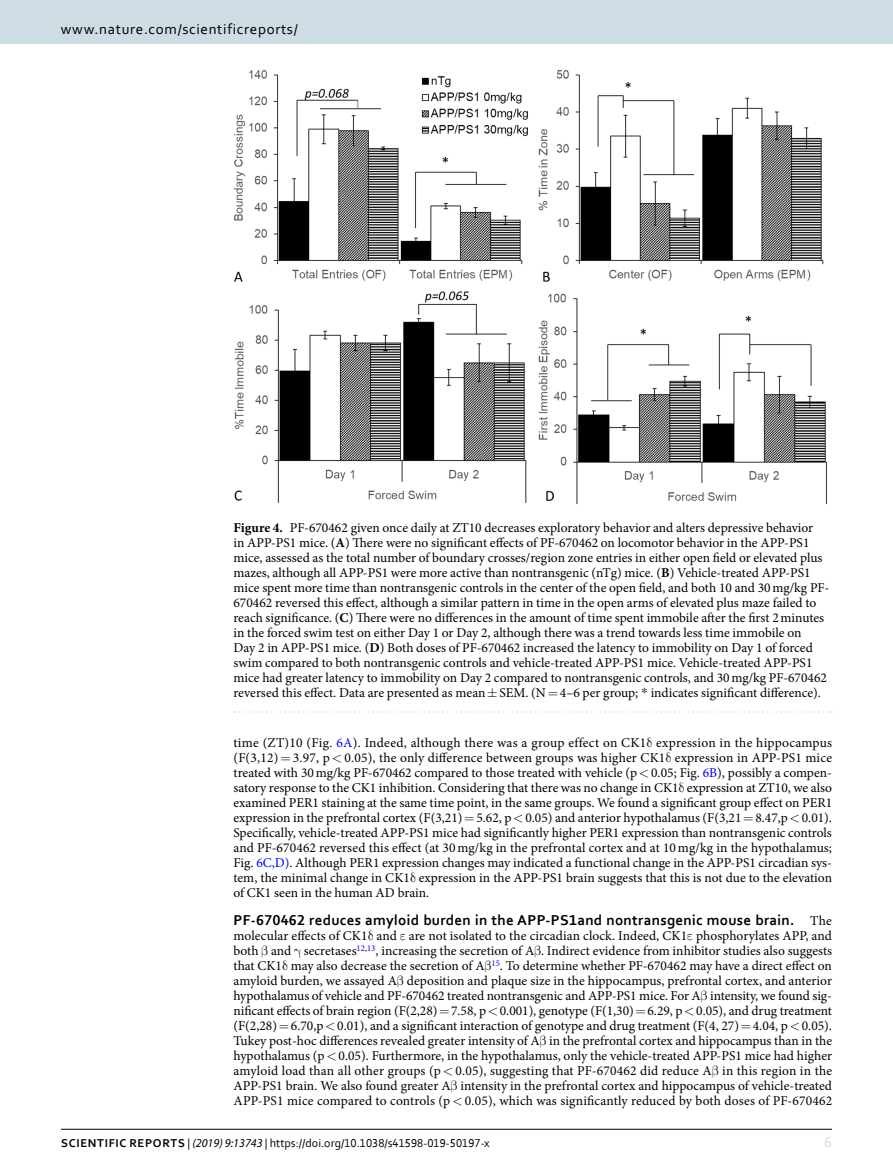
<style>
.page{position:relative;width:893px;height:1174px;background:#fff}
.page>*{position:absolute;margin:0;border:0;box-sizing:border-box;transform-origin:0 0}
.t1{font:700 15px "Corbel";letter-spacing:.02em;color:#000}
.t2{font:15px "Corbel 2";letter-spacing:.045em;color:#000}
.t3{font:15px "Corbel 2";color:#cedde4}
.t4{font:13.5px/15px "Minion Pro";color:#000;text-align:justify}
.t5{font:12px "Corbel";color:#000}
.s1{font-weight:700}
.s2{font-family:"STIX General"}
.s3{color:#00f}
.s4{font-family:"Minion Pro";font-weight:400;font-size:13.5px}
.s5{font-family:"Corbel Bold 2"}
.s6{font-family:"Corbel 2"}
.s7{font-family:"Myriad Pro";font-style:italic}
</style>
<div class="page">
<hr style="left:61px;top:1129px;width:771px;height:1px;background:#000">
<div style="left:0;top:0;width:893px;height:43px;background:#cedde4"></div>
<img style="left:234px;top:70px;width:593px;height:434px">
<svg style="left:234px;top:711px;width:598px;height:1px"></svg>
<p class="t2" style="left:61px;top:19px;width:238px">www.nature.com/scientificreports/</p>
<p class="t4" style="left:233px;top:520px;width:597px;text-align:left"><span class="s1">Figure 4.</span> PF-670462 given once daily at ZT10 decreases exploratory behavior and alters depressive behavior<br>in APP-PS1 mice. (<span class="s1">A</span>) There were no significant effects of PF-670462 on locomotor behavior in the APP-PS1 mice, assessed as the total number of boundary crosses/region zone entries in either open field or elevated plus mazes, although all APP-PS1 were more active than nontransgenic (nTg) mice. (<span class="s1">B</span>) Vehicle-treated APP-PS1 mice spent more time than nontransgenic controls in the center of the open field, and both 10 and 30mg/kg PF-670462 reversed this effect, although a similar pattern in time in the open arms of elevated plus maze failed to reach significance. (<span class="s1">C</span>) There were no differences in the amount of time spent immobile after the first 2minutes in the forced swim test on either Day 1 or Day 2, although there was a trend towards less time immobile on<br>Day 2 in APP-PS1 mice. (<span class="s1">D</span>) Both doses of PF-670462 increased the latency to immobility on Day 1 of forced swim compared to both nontransgenic controls and vehicle-treated APP-PS1 mice. Vehicle-treated APP-PS1 mice had greater latency to immobility on Day 2 compared to nontransgenic controls, and 30mg/kg PF-670462 reversed this effect. Data are presented as mean SEM. (N 4–6 per group; <span class="s2">*</span> indicates significant difference).</p>
<p class="t4" style="left:233px;top:735px;width:600px">time (ZT)10 (Fig. <span class="s3">6A</span>). Indeed, although there was a group effect on CK1 expression in the hippocampus (F(3,12) 3.97, p 0.05), the only difference between groups was higher CK1 expression in APP-PS1 mice treated with 30mg/kg PF-670462 compared to those treated with vehicle (p 0.05; Fig. <span class="s3">6B</span>), possibly a compen&shy;satory response to the CK1 inhibition. Considering that there was no change in CK1 expression at ZT10, we also examined PER1 staining at the same time point, in the same groups. We found a significant group effect on PER1 expression in the prefrontal cortex (F(3,21) 5.62, p 0.05) and anterior hypothalamus (F(3,21 8.47,p 0.01).<br>Specifically, vehicle-treated APP-PS1 mice had significantly higher PER1 expression than nontransgenic controls and PF-670462 reversed this effect (at 30mg/kg in the prefrontal cortex and at 10mg/kg in the hypothalamus; Fig. <span class="s3">6C,D)</span>. Although PER1 expression changes may indicated a functional change in the APP-PS1 circadian sys&shy;tem, the minimal change in CK1 expression in the APP-PS1 brain suggests that this is not due to the elevation of CK1 seen in the human AD brain.</p>
<p class="t1" style="left:233px;top:911px;width:600px">PF-670462 reduces amyloid burden in the APP-PS1and nontransgenic mouse brain. <span class="s4">The</span></p>
<p class="t4" style="left:233px;top:928px;width:600px">molecular effects of CK1 and are not isolated to the circadian clock. Indeed, CK1 phosphorylates APP, and both and secretases<sup>12</sup><sup>,</sup><sup>13</sup>, increasing the secretion of A . Indirect evidence from inhibitor studies also suggests that CK1 may also decrease the secretion of A <sup>15</sup>. To determine whether PF-670462 may have a direct effect on amyloid burden, we assayed A deposition and plaque size in the hippocampus, prefrontal cortex, and anterior hypothalamus of vehicle and PF-670462 treated nontransgenic and APP-PS1 mice. For A intensity, we found sig&shy;nificant effects of brain region (F(2,28) 7.58, p 0.001), genotype (F(1,30) 6.29, p 0.05), and drug treatment (F(2,28) 6.70,p 0.01), and a significant interaction of genotype and drug treatment (F(4, 27) 4.04, p 0.05).<br>Tukey post-hoc differences revealed greater intensity of A in the prefrontal cortex and hippocampus than in the hypothalamus (p 0.05). Furthermore, in the hypothalamus, only the vehicle-treated APP-PS1 mice had higher amyloid load than all other groups (p 0.05), suggesting that PF-670462 did reduce A in this region in the APP-PS1 brain. We also found greater A intensity in the prefrontal cortex and hippocampus of vehicle-treated APP-PS1 mice compared to controls (p 0.05), which was significantly reduced by both doses of PF-670462</p>
<p class="t5" style="left:61px;top:1135px;width:430px"><span class="s5">SCIENTIFIC REPORTS</span> <span class="s6">|</span> <span class="s7">(2019) 9:13743</span> <span class="s6">|</span> https://doi.org/10.1038/s41598-019-50197-x</p>
<p class="t3" style="left:824px;top:1132px;width:9px">6</p>
</div>
